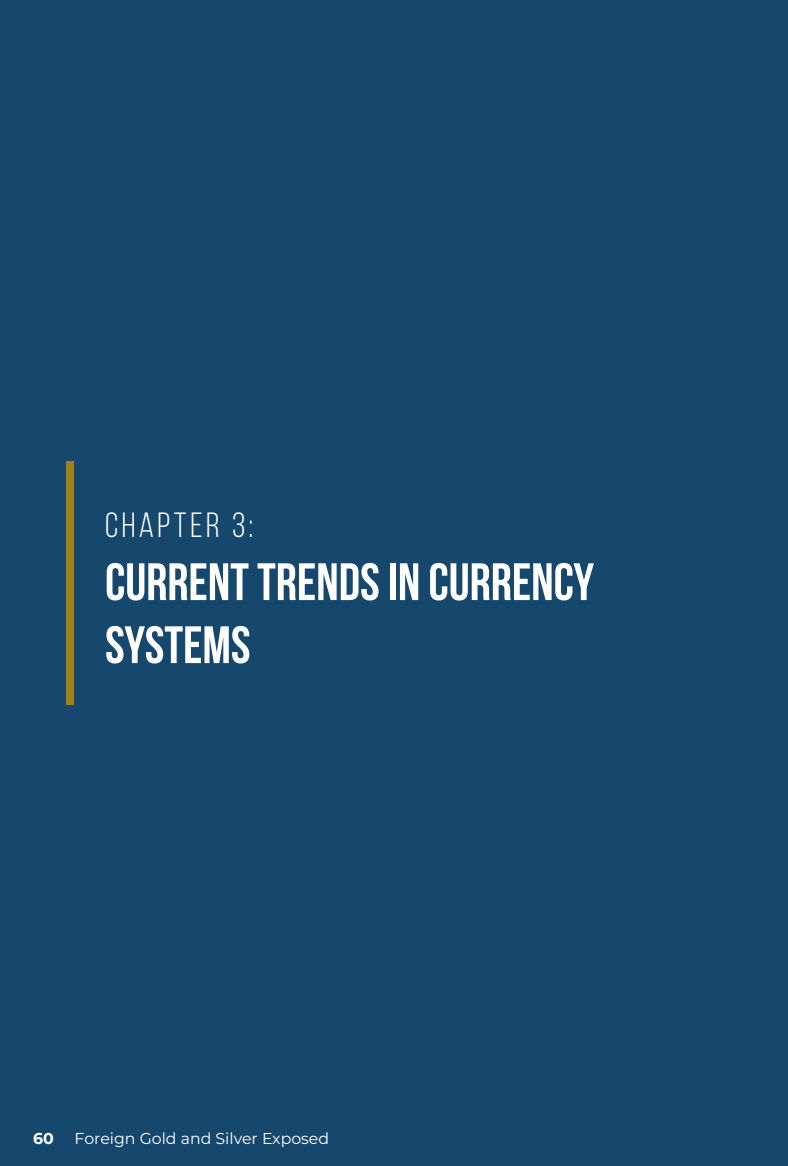
<style>
.page{position:relative;width:788px;height:1166px;background:#16486d}
.page>*{position:absolute;margin:0;border:0;box-sizing:border-box;transform-origin:0 0}
.t1{font:700 52.5px/63px "Bebas Neue";color:#fff}
.t2{font:35px "Bebas Neue";letter-spacing:.1em;color:#fff}
.t3{font:15.75px "Montserrat";color:#fff}
.t4{font:700 15.75px "Montserrat";color:#fff}
</style>
<div class="page">
<div style="left:66px;top:461px;width:8px;height:243px;background:#9e811b"></div>
<p class="t2" style="left:105px;top:506px;width:150px">CHAPTER 3:</p>
<p class="t1" style="left:105px;top:550px;width:490px">CURRENT TRENDS IN CURRENCY<br>SYSTEMS</p>
<p class="t4" style="left:33px;top:1127px;width:22px">60</p>
<p class="t3" style="left:75px;top:1127px;width:256px">Foreign Gold and Silver Exposed</p>
</div>
